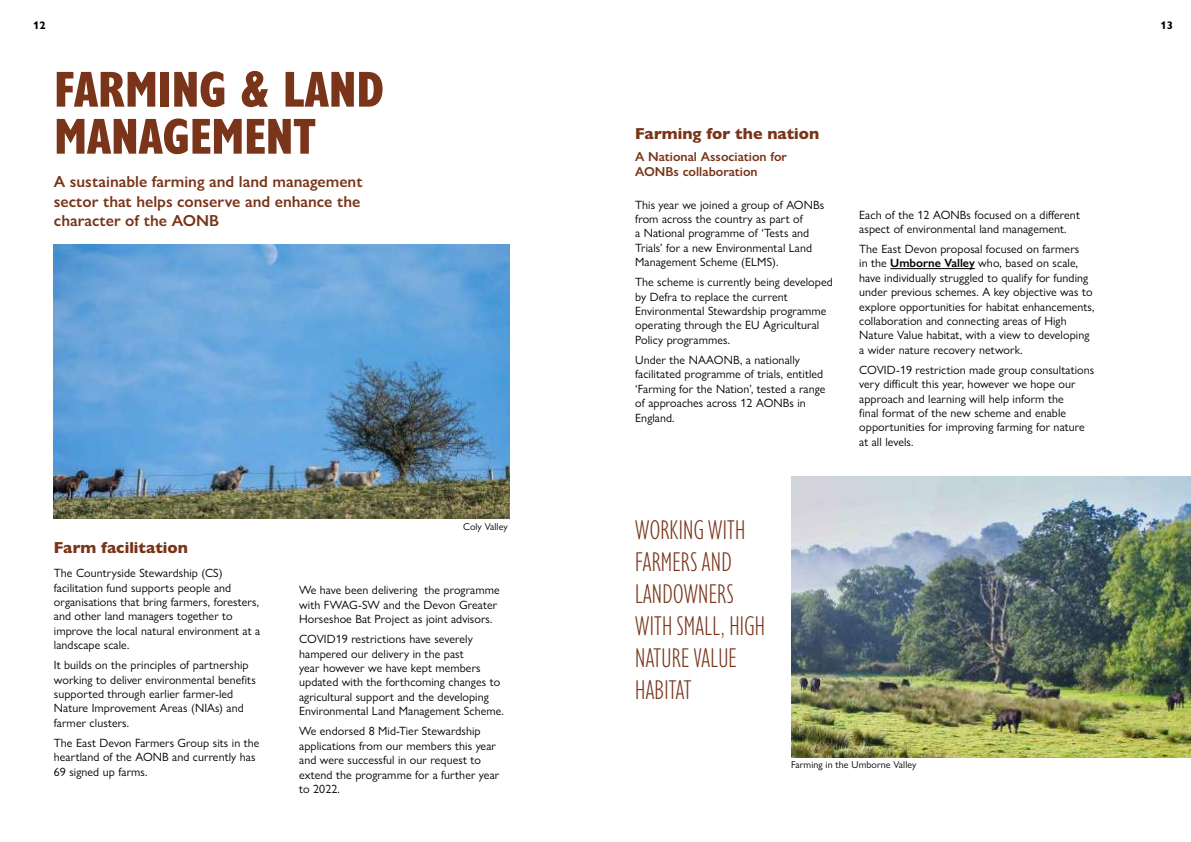
<style>
.page{position:relative;width:1191px;height:842px;background:#fff}
.page>*{position:absolute;margin:0;border:0;box-sizing:border-box;transform-origin:0 0}
.t1{font:800 condensed 52px/47px "Gill Sans Nova";letter-spacing:-.01em;color:#793419}
.t2{font:300 condensed 28px/32px "Gill Sans Nova";letter-spacing:.01em;color:#793419}
.t3{font:600 16px/19.2px "Gill Sans Nova";color:#793419}
.t4{font:800 16px "Gill Sans Nova";color:#793419}
.t5{font:600 13px/15.6px "Gill Sans Nova";color:#793419}
.t6{font:12px/14.4px "Gill Sans Nova";letter-spacing:.005em;color:#000}
.t7{font:700 11px "Gill Sans Nova";color:#000}
.t8{font:10px "Gill Sans Nova";letter-spacing:.005em;color:#000}
.s1{font-weight:600}
</style>
<div class="page">
<img style="left:54px;top:244px;width:456px;height:275px">
<hr style="left:890px;top:268px;width:84px;height:1px;background:#000">
<img style="left:791px;top:477px;width:400px;height:280px">
<p class="t7" style="left:33px;top:18px;width:14px">12</p>
<p class="t7" style="left:1160px;top:18px;width:14px">13</p>
<h1 class="t1" style="left:54px;top:64px;width:332px">FARMING &amp; LAND<br>MANAGEMENT</h1>
<h3 class="t3" style="left:54px;top:172px;width:310px">A sustainable farming and land management sector that helps conserve and enhance the character of the AONB</h3>
<p class="t8" style="left:463px;top:521px;width:46px">Coly Valley</p>
<h3 class="t4" style="left:54px;top:538px;width:135px">Farm facilitation</h3>
<p class="t6" style="left:54px;top:566px;width:208px">The Countryside Stewardship (CS) facilitation fund supports people and organisations that bring farmers, foresters, and other land managers together to improve the local natural environment at a landscape scale.</p>
<p class="t6" style="left:54px;top:658px;width:203px">It builds on the principles of partnership working to deliver environmental benefits supported through earlier farmer-led Nature Improvement Areas (NIAs) and farmer clusters.</p>
<p class="t6" style="left:54px;top:735px;width:207px">The East Devon Farmers Group sits in the heartland of the AONB and currently has<br>69 signed up farms.</p>
<p class="t6" style="left:299px;top:583px;width:202px">We have been delivering the programme with FWAG-SW and the Devon Greater<br>Horseshoe Bat Project as joint advisors.</p>
<p class="t6" style="left:299px;top:632px;width:206px">COVID19 restrictions have severely hampered our delivery in the past<br>year however we have kept members updated with the forthcoming changes to agricultural support and the developing Environmental Land Management Scheme.</p>
<p class="t6" style="left:299px;top:724px;width:202px">We endorsed 8 Mid-Tier Stewardship applications from our members this year and were successful in our request to extend the programme for a further year to 2022.</p>
<h3 class="t4" style="left:635px;top:124px;width:185px">Farming for the nation</h3>
<p class="t5" style="left:635px;top:148px;width:153px">A National Association for<br>AONBs collaboration</p>
<p class="t6" style="left:635px;top:197px;width:190px">This year we joined a group of AONBs from across the country as part of<br>a National programme of ‘Tests and Trials’ for a new Environmental Land Management Scheme (ELMS).</p>
<p class="t6" style="left:635px;top:275px;width:199px">The scheme is currently being developed by Defra to replace the current Environmental Stewardship programme operating through the EU Agricultural Policy programmes.</p>
<p class="t6" style="left:635px;top:353px;width:192px">Under the NAAONB, a nationally facilitated programme of trials, entitled ‘Farming for the Nation’, tested a range of approaches across 12 AONBs in<br>England.</p>
<p class="t6" style="left:859px;top:207px;width:222px">Each of the 12 AONBs focused on a different aspect of environmental land management.</p>
<p class="t6" style="left:859px;top:242px;width:237px">The East Devon proposal focused on farmers<br>in the <span class="s1">Umborne Valley</span> who, based on scale, have individually struggled to qualify for funding under previous schemes. A key objective was to explore opportunities for habitat enhancements, collaboration and connecting areas of High Nature Value habitat, with a view to developing a wider nature recovery network.</p>
<p class="t6" style="left:859px;top:362px;width:236px">COVID-19 restriction made group consultations very difficult this year, however we hope our approach and learning will help inform the<br>final format of the new scheme and enable opportunities for improving farming for nature at all levels.</p>
<h2 class="t2" style="left:635px;top:513px;width:131px">WORKING WITH<br>FARMERS AND<br>LANDOWNERS<br>WITH SMALL, HIGH<br>NATURE VALUE<br>HABITAT</h2>
<p class="t8" style="left:791px;top:759px;width:127px">Farming in the Umborne Valley</p>
</div>
